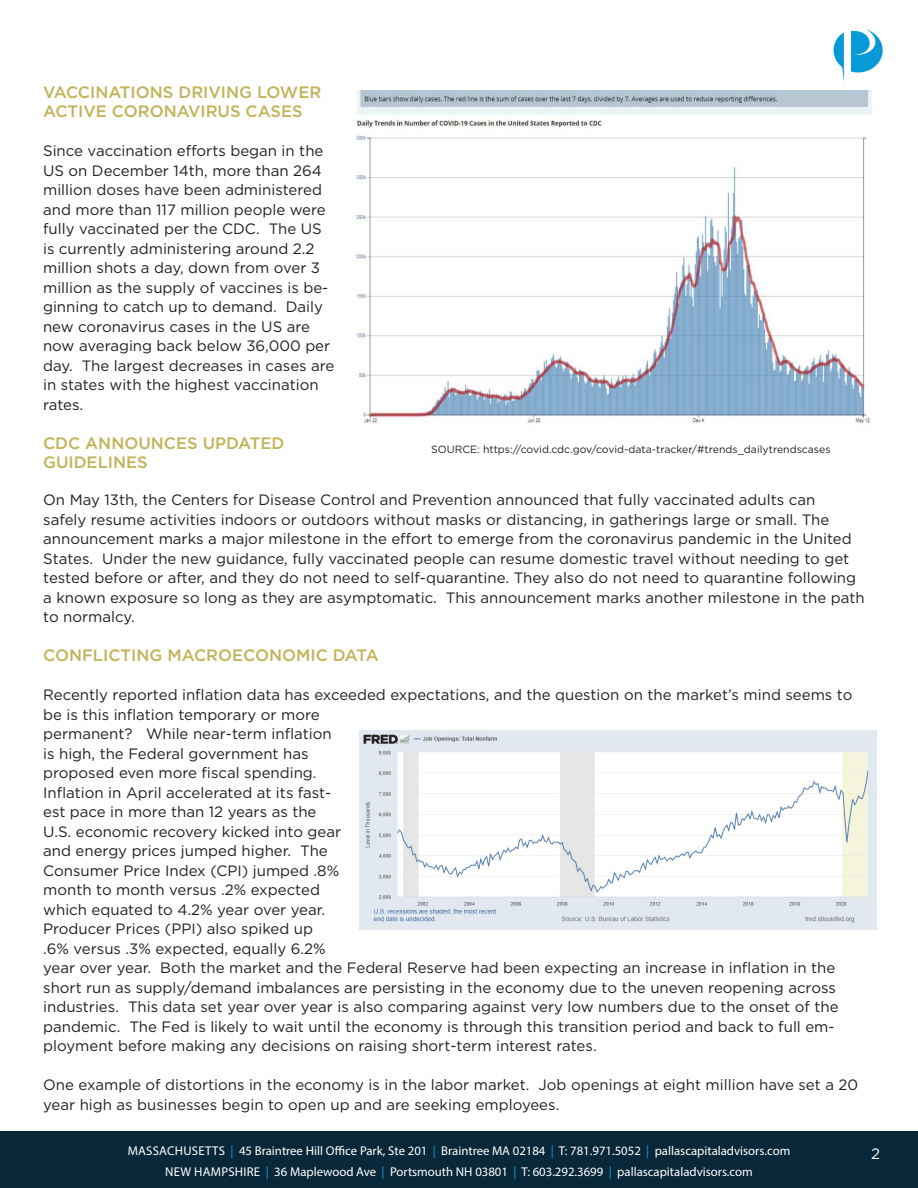
<style>
.page{position:relative;width:918px;height:1188px;background:#fff}
.page>*{position:absolute;margin:0;border:0;box-sizing:border-box;transform-origin:0 0}
.t1{font:500 16.5px/19.5px "Gotham";color:#c2b359}
.t2{font:500 16.5px "Gotham";color:#c2b359}
.t3{font:15px/19.5px "Gotham";color:#231f20}
.t4{font:15px "Gotham";color:#fff}
.t5{font:12.75px "Myriad Pro";color:#fff}
.t6{font:10.5px "Gotham";color:#231f20}
.s1{color:#179ad7}
</style>
<div class="page">
<div style="left:0;top:1132px;width:918px;height:56px;background:#082839"></div>
<img style="left:833px;top:29px;width:50px;height:53px">
<img style="left:353px;top:90px;width:519px;height:334px">
<img style="left:360px;top:731px;width:516px;height:199px">
<p class="t2" style="left:43px;top:81px;width:23px">VACCINATIONS</p>
<p class="t2" style="left:178px;top:81px;width:53px">DRIVING</p>
<p class="t2" style="left:257px;top:81px;width:53px">LOWER</p>
<p class="t2" style="left:43px;top:101px;width:11px">ACTI</p>
<p class="t2" style="left:83px;top:101px;width:43px">VE CORONA</p>
<p class="t2" style="left:188px;top:101px;width:70px">VIRUS CASES</p>
<p class="t3" style="left:43px;top:141px;width:293px">Since vaccination efforts began in the US on December 14th, more than 264 million doses have been administered and more than 117 million people were fully vaccinated per the CDC. The US is currently administering around 2.2 million shots a day, down from over 3 million as the supply of vaccines is be&shy;ginning to catch up to demand. Daily new coronavirus cases in the US are now averaging back below 36,000 per day. The largest decreases in cases are in states with the highest vaccination rates.</p>
<p class="t1" style="left:43px;top:433px;width:243px">CDC ANNOUNCES UPDATED<br>GUIDELINES</p>
<p class="t3" style="left:43px;top:490px;width:823px">On May 13th, the Centers for Disease Control and Prevention announced that fully vaccinated adults can<br>safely resume activities indoors or outdoors without masks or distancing, in gatherings large or small. The announcement marks a major milestone in the effort to emerge from the coronavirus pandemic in the United States. Under the new guidance, fully vaccinated people can resume domestic travel without needing to get tested before or after, and they do not need to self-quarantine. They also do not need to quarantine following a known exposure so long as they are asymptomatic. This announcement marks another milestone in the path to normalcy.</p>
<p class="t1" style="left:43px;top:645px;width:337px">CONFLICTING MACROECONOMIC DATA</p>
<p class="t3" style="left:43px;top:685px;width:811px">Recently reported inflation data has exceeded expectations, and the question on the market’s mind seems to be is this inflation temporary or more<br>permanent? While near-term inflation<br>is high, the Federal government has<br>proposed even more fiscal spending.<br>Inflation in April accelerated at its fast-<br>est pace in more than 12 years as the<br>U.S. economic recovery kicked into gear<br>and energy prices jumped higher. The<br>Consumer Price Index (CPI) jumped .8%<br>month to month versus .2% expected<br>which equated to 4.2% year over year.<br>Producer Prices (PPI) also spiked up<br>.6% versus .3% expected, equally 6.2%<br>year over year. Both the market and the Federal Reserve had been expecting an increase in inflation in the short run as supply/demand imbalances are persisting in the economy due to the uneven reopening across industries. This data set year over year is also comparing against very low numbers due to the onset of the pandemic. The Fed is likely to wait until the economy is through this transition period and back to full em&shy;ployment before making any decisions on raising short-term interest rates.</p>
<p class="t3" style="left:43px;top:1075px;width:817px">One example of distortions in the economy is in the labor market. Job openings at eight million have set a 20 year high as businesses begin to open up and are seeking employees.</p>
<p class="t6" style="left:431px;top:443px;width:401px">SOURCE: https://covid.cdc.gov/covid-data-tracker/#trends_dailytrendscases</p>
<p class="t5" style="left:128px;top:1143px;width:664px">MASSACHUSETTS <span class="s1">|</span> 45 Braintree Hill Office Park, Ste 201 <span class="s1">|</span> Braintree MA 02184 <span class="s1">|</span> T: 781.971.5052 <span class="s1">|</span> pallascapitaladvisors.com</p>
<p class="t4" style="left:871px;top:1145px;width:10px">2</p>
<p class="t5" style="left:165px;top:1164px;width:589px">NEW HAMPSHIRE <span class="s1">|</span> 36 Maplewood Ave <span class="s1">|</span> Portsmouth NH 03801 <span class="s1">|</span> T: 603.292.3699 <span class="s1">|</span> pallascapitaladvisors.com</p>
</div>
